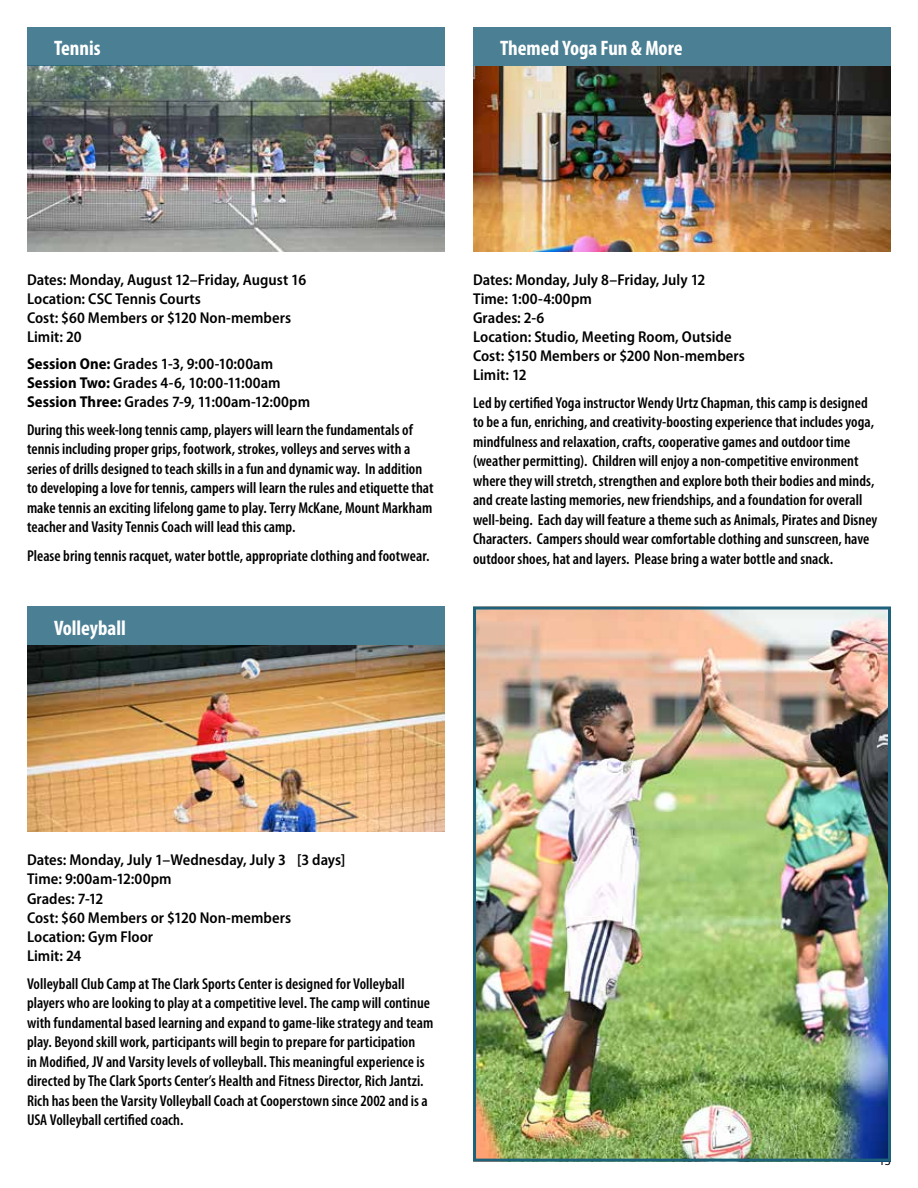
<style>
.page{position:relative;width:918px;height:1188px;background:#fff}
.page>*{position:absolute;margin:0;border:0;box-sizing:border-box;transform-origin:0 0}
.t1{font:700 condensed 21px "Myriad Pro";color:#fff}
.t2{font:600 condensed 15.75px/19.5px "Myriad Pro";letter-spacing:.005em;color:#000}
.t3{font:600 semi-condensed 15.75px/18.9px "Myriad Pro";color:#000}
.t4{font:12px "Myriad Pro";color:#000}
.s1{font-weight:700}
</style>
<div class="page">
<img style="left:473px;top:66px;width:418px;height:186px">
<div style="left:473px;top:27px;width:418px;height:39px;background:#4b8094"></div>
<img style="left:27px;top:645px;width:418px;height:186px">
<div style="left:27px;top:607px;width:418px;height:38px;background:#4b8094"></div>
<img style="left:27px;top:66px;width:418px;height:186px">
<div style="left:27px;top:27px;width:418px;height:39px;background:#4b8094"></div>
<img style="left:477px;top:611px;width:410px;height:547px">
<div style="left:473px;top:607px;width:418px;height:555px;border:3px solid #1e617a"></div>
<h1 class="t1" style="left:54px;top:35px;width:48px">Tennis</h1>
<h1 class="t1" style="left:500px;top:35px;width:184px">Themed Yoga Fun &amp; More</h1>
<p class="t3" style="left:27px;top:271px;width:281px">Dates: Monday, August 12–Friday, August 16<br>Location: CSC Tennis Courts<br>Cost: $60 Members or $120 Non-members<br>Limit: 20</p>
<p class="t3" style="left:27px;top:355px;width:285px"><span class="s1">Session One:</span> Grades 1-3, 9:00-10:00am<br><span class="s1">Session Two:</span> Grades 4-6, 10:00-11:00am<br><span class="s1">Session Three:</span> Grades 7-9, 11:00am-12:00pm</p>
<p class="t2" style="left:27px;top:420px;width:408px">During this week-long tennis camp, players will learn the fundamentals of tennis including proper grips, footwork, strokes, volleys and serves with a series of drills designed to teach skills in a fun and dynamic way. In addition to developing a love for tennis, campers will learn the rules and etiquette that make tennis an exciting lifelong game to play. Terry McKane, Mount Markham teacher and Vasity Tennis Coach will lead this camp.</p>
<p class="t2" style="left:27px;top:546px;width:404px">Please bring tennis racquet, water bottle, appropriate clothing and footwear.</p>
<h1 class="t1" style="left:54px;top:614px;width:73px">Volleyball</h1>
<p class="t3" style="left:473px;top:271px;width:273px">Dates: Monday, July 8–Friday, July 12<br>Time: 1:00-4:00pm<br>Grades: 2-6<br>Location: Studio, Meeting Room, Outside<br>Cost: $150 Members or $200 Non-members<br>Limit: 12</p>
<p class="t2" style="left:473px;top:393px;width:406px">Led by certified Yoga instructor Wendy Urtz Chapman, this camp is designed to be a fun, enriching, and creativity-boosting experience that includes yoga, mindfulness and relaxation, crafts, cooperative games and outdoor time (weather permitting). Children will enjoy a non-competitive environment where they will stretch, strengthen and explore both their bodies and minds, and create lasting memories, new friendships, and a foundation for overall well-being. Each day will feature a theme such as Animals, Pirates and Disney Characters. Campers should wear comfortable clothing and sunscreen, have outdoor shoes, hat and layers. Please bring a water bottle and snack.</p>
<p class="t3" style="left:27px;top:850px;width:320px">Dates: Monday, July 1–Wednesday, July 3 [3 days]<br>Time: 9:00am-12:00pm<br>Grades: 7-12<br>Cost: $60 Members or $120 Non-members<br>Location: Gym Floor<br>Limit: 24</p>
<p class="t2" style="left:27px;top:974px;width:408px">Volleyball Club Camp at The Clark Sports Center is designed for Volleyball players who are looking to play at a competitive level. The camp will continue with fundamental based learning and expand to game-like strategy and team play. Beyond skill work, participants will begin to prepare for participation<br>in Modified, JV and Varsity levels of volleyball. This meaningful experience is directed by The Clark Sports Center’s Health and Fitness Director, Rich Jantzi.<br>Rich has been the Varsity Volleyball Coach at Cooperstown since 2002 and is a USA Volleyball certified coach.</p>
<p class="t4" style="left:879px;top:1154px;width:14px">13</p>
</div>
